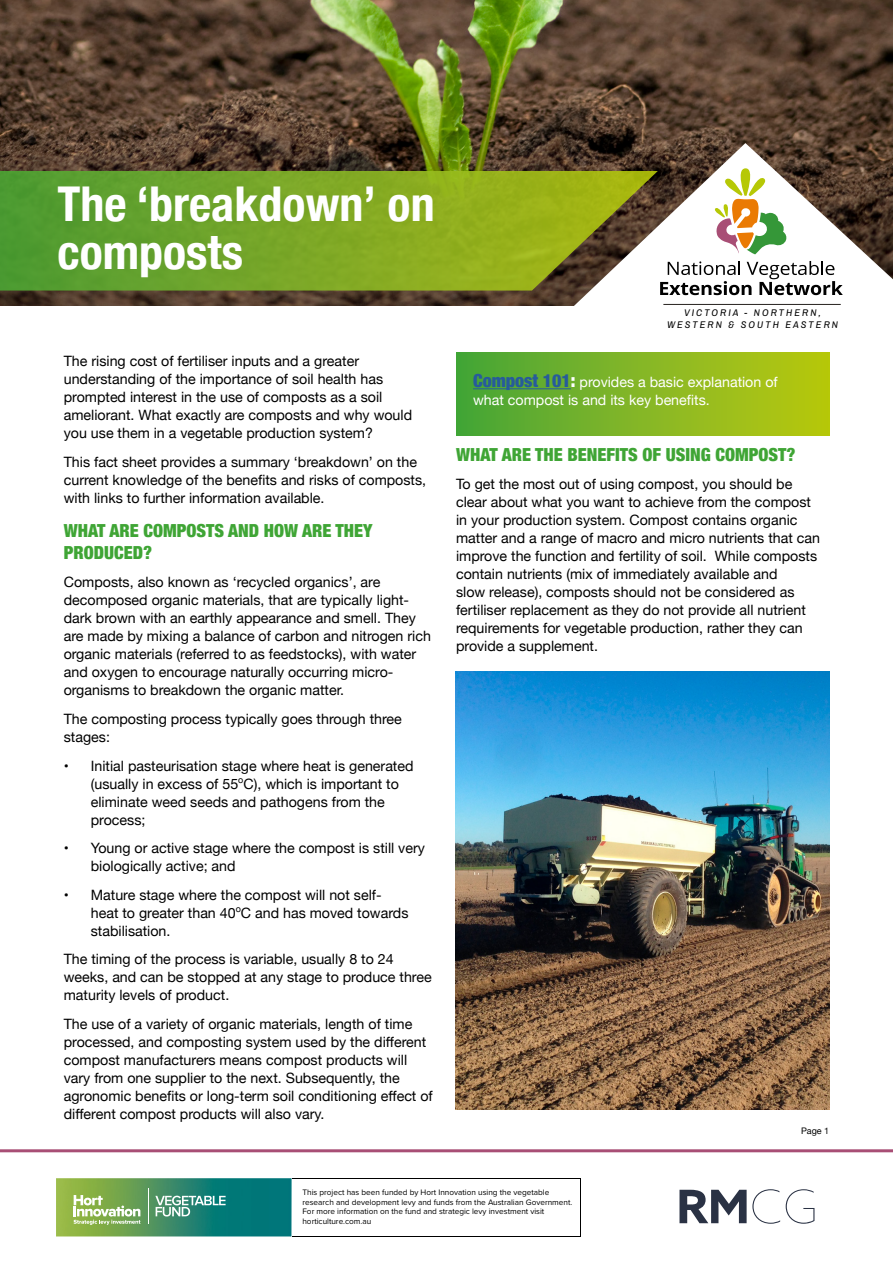
<style>
.page{position:relative;width:893px;height:1263px;background:#fff}
.page>*{position:absolute;margin:0;border:0;box-sizing:border-box;transform-origin:0 0}
.t1{font:700 condensed 48px/48px "Helvetica Neue";color:#fff}
.t2{font:900 condensed 18px/21.6px "Helvetica Neue";color:#3fa535}
.t3{font:14.25px/18px "Helvetica Neue";color:#000}
.t4{font:14.25px/18px "Helvetica Neue";color:#fff}
.t5{font:italic 9.6px/11.6px "Archivo Narrow";letter-spacing:.2em;color:#000;text-align:center;scale:1.07 1}
.t6{font:9px "Helvetica Neue";color:#000}
.t7{font:8.25px/9.9px "Proxima Nova";color:#000}
.s1{font-weight:900;font-stretch:condensed;font-size:18px;color:#275b9b}
.s2{font-weight:900;font-stretch:condensed;font-size:18px}
</style>
<div class="page">
<img style="left:0;top:0;width:893px;height:306px">
<svg style="left:0;top:171px;width:538px;height:120px;background:#75a527"></svg>
<svg style="left:538px;top:143px;width:355px;height:163px"></svg>
<hr style="left:0;top:1149px;width:893px;height:3px;background:#a84e75">
<svg style="left:679px;top:1189px;width:101px;height:35px"></svg>
<svg style="left:786px;top:1189px;width:28px;height:35px"></svg>
<img style="left:56px;top:1178px;width:236px;height:58px">
<hr style="left:292px;top:1178px;width:288px;height:1px;background:#000">
<hr style="left:580px;top:1178px;width:1px;height:58px;background:#000">
<hr style="left:292px;top:1236px;width:288px;height:1px;background:#000">
<svg style="left:74px;top:1195px;width:66px;height:30px"></svg>
<hr style="left:148px;top:1188px;width:1px;height:36px;background:#fff">
<svg style="left:155px;top:1196px;width:71px;height:20px"></svg>
<div style="left:456px;top:352px;width:373px;height:83px;background:linear-gradient(to right,#48a539,#bcc80f)"></div>
<hr style="left:473px;top:388px;width:98px;height:1px;background:#275b9b">
<img style="left:456px;top:672px;width:373px;height:438px">
<svg style="left:660px;top:261px;width:183px;height:34px"></svg>
<svg style="left:712px;top:168px;width:75px;height:87px"></svg>
<hr style="left:663px;top:304px;width:178px;height:1px;background:#1e1a16">
<h1 class="t1" style="left:58px;top:177px;width:379px">The ‘breakdown’ on composts</h1>
<p class="t3" style="left:64px;top:353px;width:350px">The rising cost of fertiliser inputs and a greater understanding of the importance of soil health has prompted interest in the use of composts as a soil ameliorant. What exactly are composts and why would you use them in a vegetable production system?</p>
<p class="t3" style="left:64px;top:453px;width:364px">This fact sheet provides a summary ‘breakdown’ on the current knowledge of the benefits and risks of composts, with links to further information available.</p>
<p class="t2" style="left:64px;top:519px;width:310px">WHAT ARE COMPOSTS AND HOW ARE THEY<br>PRODUCED?</p>
<p class="t3" style="left:64px;top:574px;width:369px">Composts, also known as ‘recycled organics’, are decomposed organic materials, that are typically light&shy;dark brown with an earthly appearance and smell. They are made by mixing a balance of carbon and nitrogen rich organic materials (referred to as feedstocks), with water and oxygen to encourage naturally occurring micro&shy;organisms to breakdown the organic matter.</p>
<p class="t3" style="left:64px;top:711px;width:340px">The composting process typically goes through three stages:</p>
<p class="t3" style="left:91px;top:757px;width:324px;text-indent:-27px">• Initial pasteurisation stage where heat is generated (usually in excess of 55<sup>o</sup>C), which is important to eliminate weed seeds and pathogens from the process;</p>
<p class="t3" style="left:91px;top:840px;width:336px;text-indent:-27px">• Young or active stage where the compost is still very biologically active; and</p>
<p class="t3" style="left:91px;top:886px;width:319px;text-indent:-27px">• Mature stage where the compost will not self&shy;heat to greater than 40<sup>o</sup>C and has moved towards stabilisation.</p>
<p class="t3" style="left:64px;top:951px;width:369px">The timing of the process is variable, usually 8 to 24 weeks, and can be stopped at any stage to produce three maturity levels of product.</p>
<p class="t3" style="left:64px;top:1016px;width:371px">The use of a variety of organic materials, length of time processed, and composting system used by the different compost manufacturers means compost products will vary from one supplier to the next. Subsequently, the agronomic benefits or long-term soil conditioning effect of different compost products will also vary.</p>
<p class="t5" style="left:667px;top:307px;width:161px">VICTORIA - NORTHERN,<br>WESTERN &amp; SOUTH EASTERN</p>
<p class="t4" style="left:473px;top:374px;width:306px"><span class="s1">Compost 101</span><span class="s2">:</span> provides a basic explanation of what compost is and its key benefits.</p>
<p class="t2" style="left:456px;top:442px;width:341px">WHAT ARE THE BENEFITS OF USING COMPOST?</p>
<p class="t3" style="left:456px;top:476px;width:366px">To get the most out of using compost, you should be clear about what you want to achieve from the compost in your production system. Compost contains organic matter and a range of macro and micro nutrients that can improve the function and fertility of soil. While composts contain nutrients (mix of immediately available and<br>slow release), composts should not be considered as fertiliser replacement as they do not provide all nutrient requirements for vegetable production, rather they can provide a supplement.</p>
<p class="t6" style="left:801px;top:1124px;width:30px">Page 1</p>
<p class="t7" style="left:302px;top:1187px;width:271px">This project has been funded by Hort Innovation using the vegetable research and development levy and funds from the Australian Government.<br>For more information on the fund and strategic levy investment visit horticulture.com.au</p>
</div>
